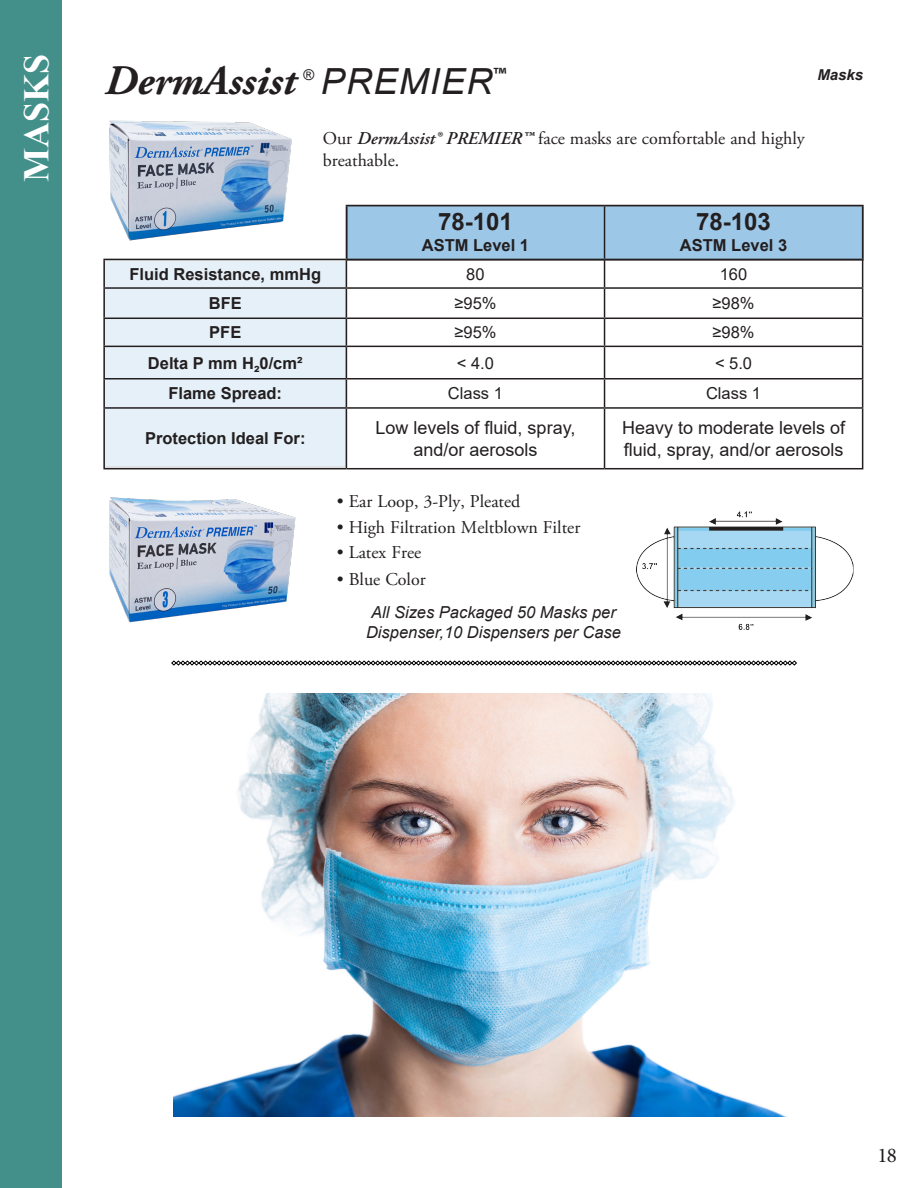
<style>
.page{position:relative;width:918px;height:1188px;background:#fff}
.page>*{position:absolute;margin:0;border:0;box-sizing:border-box;transform-origin:0 0}
.t1{font:italic 700 42px "Adobe Garamond Pro";color:#231f20}
.t2{font:italic 36px "Arial";letter-spacing:.035em;color:#231f20}
.t3{font:700 36px "Times New Roman";color:#fff}
.t4{font:700 24px "Arial";color:#231f20}
.t5{font:21px "Minion Pro";color:#231f20}
.t6{font:18px/21.6px "Adobe Garamond Pro";color:#231f20}
.t7{font:18px/21.6px "Arial";color:#231f20}
.t8{font:700 16.5px "Arial";color:#231f20}
.t9{font:italic 16.5px/19.8px "Arial";color:#231f20;text-align:center}
.t10{font:16.5px "Arial";color:#231f20}
.t11{font:italic 700 15px "Arial";color:#231f20}
.t12{font:italic 14.85px "Arial";color:#231f20}
.s1{font-weight:600;font-style:italic}
</style>
<div class="page">
<img style="left:174px;top:693px;width:613px;height:424px">
<svg style="left:171px;top:660px;width:626px;height:6px"></svg>
<img style="left:109px;top:120px;width:183px;height:121px">
<img style="left:109px;top:497px;width:187px;height:126px">
<div style="left:104px;top:260px;width:242px;height:207px;background:#e5f0f8"></div>
<div style="left:347px;top:206px;width:516px;height:54px;background:#9dc7e7"></div>
<hr style="left:604px;top:206px;width:1px;height:53px;background:#231f20">
<hr style="left:103px;top:260px;width:2px;height:27px;background:#231f20">
<hr style="left:103px;top:287px;width:243px;height:2px;background:#231f20">
<hr style="left:103px;top:289px;width:2px;height:29px;background:#231f20">
<hr style="left:346px;top:287px;width:259px;height:2px;background:#231f20">
<hr style="left:605px;top:287px;width:258px;height:2px;background:#231f20">
<hr style="left:103px;top:318px;width:243px;height:1px;background:#231f20">
<hr style="left:103px;top:319px;width:2px;height:27px;background:#231f20">
<hr style="left:346px;top:318px;width:259px;height:1px;background:#231f20">
<svg style="left:346px;top:260px;width:1px;height:86px"></svg>
<hr style="left:605px;top:318px;width:258px;height:1px;background:#231f20">
<svg style="left:604px;top:260px;width:1px;height:86px"></svg>
<svg style="left:862px;top:260px;width:1px;height:86px"></svg>
<hr style="left:103px;top:346px;width:243px;height:1px;background:#231f20">
<hr style="left:103px;top:347px;width:2px;height:31px;background:#231f20">
<hr style="left:346px;top:346px;width:259px;height:1px;background:#231f20">
<hr style="left:346px;top:347px;width:1px;height:31px;background:#231f20">
<hr style="left:605px;top:346px;width:258px;height:1px;background:#231f20">
<hr style="left:604px;top:347px;width:1px;height:31px;background:#231f20">
<hr style="left:862px;top:347px;width:1px;height:31px;background:#231f20">
<hr style="left:103px;top:378px;width:243px;height:2px;background:#231f20">
<hr style="left:103px;top:380px;width:2px;height:27px;background:#231f20">
<hr style="left:346px;top:378px;width:259px;height:2px;background:#231f20">
<svg style="left:346px;top:380px;width:1px;height:27px"></svg>
<hr style="left:605px;top:378px;width:258px;height:2px;background:#231f20">
<svg style="left:604px;top:380px;width:1px;height:27px"></svg>
<svg style="left:862px;top:380px;width:1px;height:27px"></svg>
<hr style="left:103px;top:407px;width:243px;height:2px;background:#231f20">
<hr style="left:103px;top:409px;width:2px;height:59px;background:#231f20">
<hr style="left:346px;top:407px;width:259px;height:2px;background:#231f20">
<hr style="left:346px;top:409px;width:1px;height:59px;background:#231f20">
<hr style="left:605px;top:407px;width:258px;height:2px;background:#231f20">
<hr style="left:604px;top:409px;width:1px;height:59px;background:#231f20">
<hr style="left:862px;top:409px;width:1px;height:59px;background:#231f20">
<hr style="left:103px;top:468px;width:243px;height:1px;background:#231f20">
<hr style="left:346px;top:468px;width:259px;height:1px;background:#231f20">
<hr style="left:605px;top:468px;width:258px;height:1px;background:#231f20">
<hr style="left:346px;top:205px;width:259px;height:1px;background:#231f20">
<hr style="left:605px;top:205px;width:258px;height:1px;background:#231f20">
<hr style="left:862px;top:206px;width:1px;height:53px;background:#231f20">
<hr style="left:346px;top:259px;width:259px;height:1px;background:#231f20">
<hr style="left:605px;top:259px;width:258px;height:1px;background:#231f20">
<hr style="left:346px;top:206px;width:1px;height:53px;background:#231f20">
<hr style="left:103px;top:259px;width:243px;height:1px;background:#231f20">
<img style="left:637px;top:511px;width:216px;height:119px">
<div style="left:0;top:0;width:62px;height:1188px;background:#43908a"></div>
<p class="t3" style="left:11px;top:182px;width:130px;rotate:-90deg">MASKS</p>
<p class="t1" style="left:105px;top:57px;width:192px">DermAssist</p>
<p class="t12" style="left:303px;top:65px;width:12px">®</p>
<p class="t2" style="left:321px;top:58px;width:187px">PREMIER<sup>™</sup></p>
<p class="t6" style="left:323px;top:129px;width:483px">Our <span class="s1">DermAssist® PREMIER™</span> face masks are comfortable and highly breathable.</p>
<p class="t11" style="left:817px;top:64px;width:47px">Masks</p>
<p class="t4" style="left:438px;top:204px;width:76px">78-101</p>
<p class="t8" style="left:422px;top:234px;width:109px">ASTM Level 1</p>
<p class="t4" style="left:696px;top:204px;width:76px">78-103</p>
<p class="t8" style="left:680px;top:234px;width:109px">ASTM Level 3</p>
<p class="t8" style="left:129px;top:262px;width:193px">Fluid Resistance, mmHg</p>
<p class="t10" style="left:466px;top:263px;width:20px">80</p>
<p class="t10" style="left:720px;top:263px;width:29px">160</p>
<p class="t8" style="left:209px;top:292px;width:34px">BFE</p>
<p class="t10" style="left:454px;top:292px;width:44px">≥95%</p>
<p class="t10" style="left:713px;top:292px;width:44px">≥98%</p>
<p class="t8" style="left:209px;top:321px;width:34px">PFE</p>
<p class="t10" style="left:454px;top:321px;width:44px">≥95%</p>
<p class="t10" style="left:713px;top:321px;width:44px">≥98%</p>
<p class="t8" style="left:148px;top:351px;width:156px">Delta P mm H20/cm²</p>
<p class="t10" style="left:457px;top:351px;width:39px">&lt; 4.0</p>
<p class="t10" style="left:715px;top:351px;width:39px">&lt; 5.0</p>
<p class="t8" style="left:168px;top:382px;width:115px">Flame Spread:</p>
<p class="t10" style="left:448px;top:382px;width:57px">Class 1</p>
<p class="t10" style="left:706px;top:382px;width:57px">Class 1</p>
<p class="t8" style="left:145px;top:427px;width:162px">Protection Ideal For:</p>
<p class="t7" style="left:376px;top:417px;width:201px">Low levels of fluid, spray,</p>
<p class="t7" style="left:413px;top:438px;width:126px">and/or aerosols</p>
<p class="t7" style="left:622px;top:417px;width:225px">Heavy to moderate levels of fluid, spray, and/or aerosols</p>
<p class="t6" style="left:337px;top:491px;width:185px">• Ear Loop, 3-Ply, Pleated</p>
<p class="t6" style="left:337px;top:517px;width:245px">• High Filtration Meltblown Filter</p>
<p class="t6" style="left:337px;top:542px;width:86px">• Latex Free</p>
<p class="t6" style="left:337px;top:569px;width:91px">• Blue Color</p>
<p class="t9" style="left:366px;top:603px;width:256px">All Sizes Packaged 50 Masks per<br>Dispenser,10 Dispensers per Case</p>
<p class="t5" style="left:878px;top:1141px;width:21px">18</p>
</div>
